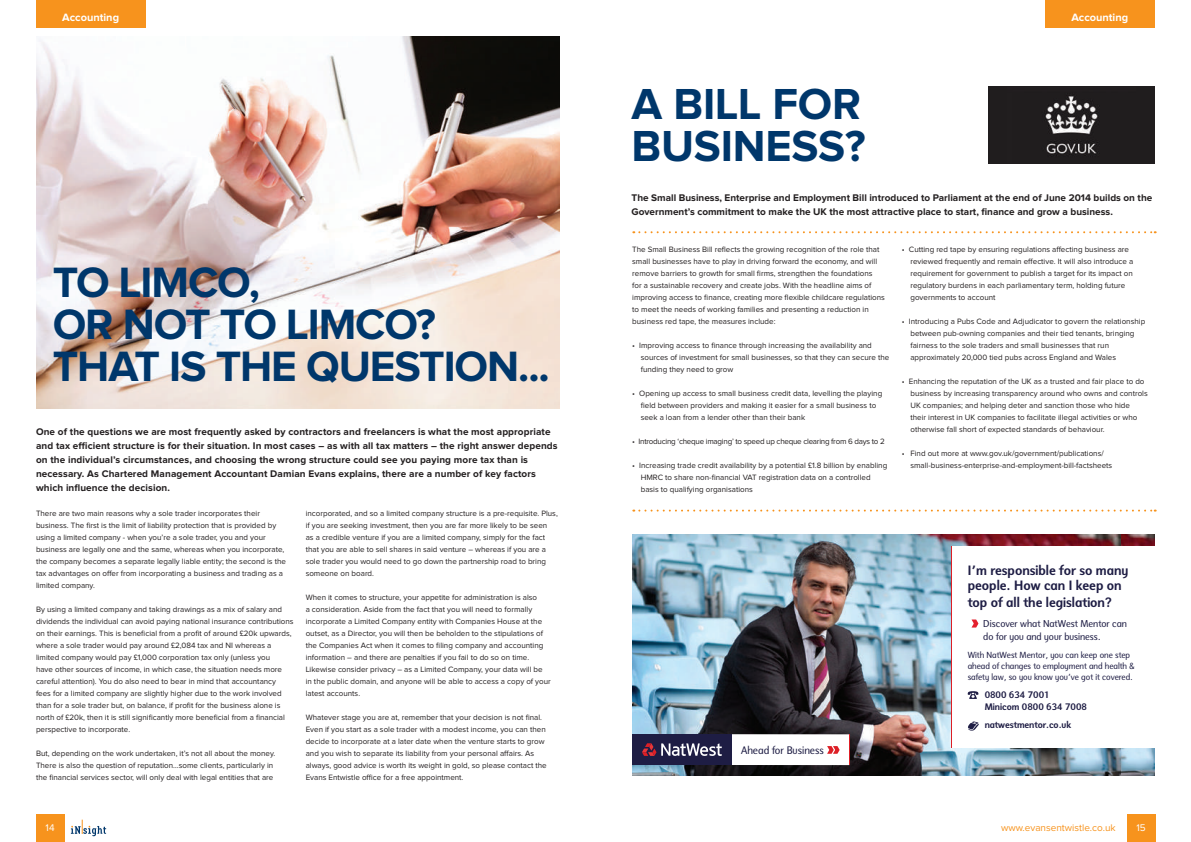
<style>
.page{position:relative;width:1191px;height:842px;background:#fff}
.page>*{position:absolute;margin:0;border:0;box-sizing:border-box;transform-origin:0 0}
.t1{font:700 45px/42px "Proxima Nova";letter-spacing:-.005em;color:#00376b}
.t2{font:700 44px/42px "Proxima Nova";letter-spacing:-.025em;color:#00376b}
.t3{font:700 14.2px/14.7px "Nat West New";color:#1e1d44}
.t4{font:11.4px "Nat West New";color:#1e1d44}
.t5{font:700 11px "Proxima Nova";color:#fff}
.t6{font:10.4px/12.5px "Nat West New";color:#1e1d44}
.t7{font:700 10px/14px "Proxima Nova";letter-spacing:.01em;color:#231f20}
.t8{font:10px "Proxima Nova";color:#f7931d}
.t9{font:10px "Proxima Nova";color:#fff}
.t10{font:700 9.9px/11.9px "Nat West New";color:#1e1d44}
.t11{font:9.2px/11.1px "Nat West New";color:#1e1d44}
.t12{font:8px/12px "Proxima Nova";color:#231f20}
.t13{font:8px "Proxima Nova";letter-spacing:-.03em;color:#231f20}
</style>
<div class="page">
<div style="left:36px;top:814px;width:28px;height:28px;background:#f7931d"></div>
<div style="left:1126px;top:814px;width:29px;height:28px;background:#f7931d"></div>
<svg style="left:71px;top:820px;width:35px;height:16px"></svg>
<img style="left:632px;top:534px;width:488px;height:241px">
<div style="left:951px;top:546px;width:203px;height:201px;background:#fff"></div>
<div style="left:730px;top:734px;width:119px;height:31px;background:#fff"></div>
<div style="left:632px;top:734px;width:99px;height:31px;background:#1e1d44"></div>
<svg style="left:642px;top:743px;width:79px;height:13px"></svg>
<hr style="left:849px;top:734px;width:1px;height:31px;background:#dd1f26">
<svg style="left:827px;top:746px;width:12px;height:8px"></svg>
<hr style="left:950px;top:546px;width:1px;height:201px;background:#dd1f26">
<svg style="left:971px;top:619px;width:7px;height:8px"></svg>
<svg style="left:967px;top:691px;width:11px;height:8px"></svg>
<svg style="left:968px;top:721px;width:10px;height:10px"></svg>
<img style="left:36px;top:36px;width:523px;height:373px">
<div style="left:988px;top:86px;width:166px;height:78px;background:#201d1e"></div>
<img style="left:1045px;top:96px;width:53px;height:58px">
<svg style="left:633px;top:231px;width:522px;height:2px"></svg>
<svg style="left:633px;top:510px;width:522px;height:2px"></svg>
<div style="left:36px;top:0;width:109px;height:27px;background:#f7931d"></div>
<div style="left:1045px;top:0;width:109px;height:27px;background:#f7931d"></div>
<h3 class="t5" style="left:62px;top:12px;width:58px">Accounting</h3>
<h3 class="t5" style="left:1071px;top:12px;width:58px">Accounting</h3>
<h1 class="t1" style="left:631px;top:85px;width:235px">A BILL FOR<br>BUSINESS?</h1>
<h2 class="t2" style="left:53px;top:263px;width:499px">TO LIMCO,<br>OR NOT TO LIMCO?<br>THAT IS THE QUESTION...</h2>
<p class="t7" style="left:36px;top:425px;width:523px">One of the questions we are most frequently asked by contractors and freelancers is what the most appropriate and tax efficient structure is for their situation. In most cases – as with all tax matters – the right answer depends on the individual’s circumstances, and choosing the wrong structure could see you paying more tax than is necessary. As Chartered Management Accountant Damian Evans explains, there are a number of key factors which influence the decision.</p>
<p class="t12" style="left:36px;top:508px;width:251px">There are two main reasons why a sole trader incorporates their business. The first is the limit of liability protection that is provided by using a limited company - when you’re a sole trader, you and your business are legally one and the same, whereas when you incorporate, the company becomes a separate legally liable entity; the second is the tax advantages on offer from incorporating a business and trading as a limited company.</p>
<p class="t12" style="left:36px;top:604px;width:259px">By using a limited company and taking drawings as a mix of salary and dividends the individual can avoid paying national insurance contributions on their earnings. This is beneficial from a profit of around £20k upwards, where a sole trader would pay around £2,084 tax and NI whereas a limited company would pay £1,000 corporation tax only (unless you<br>have other sources of income, in which case, the situation needs more careful attention). You do also need to bear in mind that accountancy<br>fees for a limited company are slightly higher due to the work involved than for a sole trader but, on balance, if profit for the business alone is north of £20k, then it is still significantly more beneficial from a financial perspective to incorporate.</p>
<p class="t12" style="left:36px;top:748px;width:241px">But, depending on the work undertaken, it’s not all about the money.<br>There is also the question of reputation…some clients, particularly in the financial services sector, will only deal with legal entities that are</p>
<p class="t12" style="left:306px;top:508px;width:254px">incorporated, and so a limited company structure is a pre-requisite. Plus, if you are seeking investment, then you are far more likely to be seen<br>as a credible venture if you are a limited company, simply for the fact that you are able to sell shares in said venture – whereas if you are a sole trader you would need to go down the partnership road to bring someone on board.</p>
<p class="t12" style="left:306px;top:592px;width:247px">When it comes to structure, your appetite for administration is also<br>a consideration. Aside from the fact that you will need to formally incorporate a Limited Company entity with Companies House at the outset, as a Director, you will then be beholden to the stipulations of the Companies Act when it comes to filing company and accounting information – and there are penalties if you fail to do so on time.<br>Likewise consider privacy – as a Limited Company, your data will be in the public domain, and anyone will be able to access a copy of your latest accounts.</p>
<p class="t12" style="left:306px;top:712px;width:243px">Whatever stage you are at, remember that your decision is not final.<br>Even if you start as a sole trader with a modest income, you can then decide to incorporate at a later date when the venture starts to grow and you wish to separate its liability from your personal affairs. As always, good advice is worth its weight in gold, so please contact the Evans Entwistle office for a free appointment.</p>
<p class="t7" style="left:631px;top:191px;width:522px">The Small Business, Enterprise and Employment Bill introduced to Parliament at the end of June 2014 builds on the<br>Government’s commitment to make the UK the most attractive place to start, finance and grow a business.</p>
<p class="t12" style="left:632px;top:244px;width:254px">The Small Business Bill reflects the growing recognition of the role that small businesses have to play in driving forward the economy, and will remove barriers to growth for small firms, strengthen the foundations<br>for a sustainable recovery and create jobs. With the headline aims of improving access to finance, creating more flexible childcare regulations to meet the needs of working families and presenting a reduction in business red tape, the measures include:</p>
<p class="t12" style="left:641px;top:340px;width:250px;text-indent:-9px">• Improving access to finance through increasing the availability and sources of investment for small businesses, so that they can secure the funding they need to grow</p>
<p class="t12" style="left:641px;top:388px;width:243px;text-indent:-9px">• Opening up access to small business credit data, levelling the playing field between providers and making it easier for a small business to seek a loan from a lender other than their bank</p>
<p class="t13" style="left:632px;top:438px;width:254px">• Introducing ‘cheque imaging’ to speed up cheque clearing from 6 days to 2</p>
<p class="t12" style="left:641px;top:460px;width:248px;text-indent:-9px">• Increasing trade credit availability by a potential £1.8 billion by enabling<br>HMRC to share non-financial VAT registration data on a controlled basis to qualifying organisations</p>
<p class="t12" style="left:910px;top:244px;width:224px;text-indent:-9px">• Cutting red tape by ensuring regulations affecting business are reviewed frequently and remain effective. It will also introduce a requirement for government to publish a target for its impact on regulatory burdens in each parliamentary term, holding future governments to account</p>
<p class="t12" style="left:910px;top:316px;width:236px;text-indent:-9px">• Introducing a Pubs Code and Adjudicator to govern the relationship between pub-owning companies and their tied tenants, bringing fairness to the sole traders and small businesses that run approximately 20,000 tied pubs across England and Wales</p>
<p class="t12" style="left:910px;top:376px;width:239px;text-indent:-9px">• Enhancing the reputation of the UK as a trusted and fair place to do business by increasing transparency around who owns and controls UK companies; and helping deter and sanction those who hide their interest in UK companies to facilitate illegal activities or who otherwise fall short of expected standards of behaviour.</p>
<p class="t12" style="left:910px;top:448px;width:203px;text-indent:-9px">• Find out more at www.gov.uk/government/publications/ small-business-enterprise-and-employment-bill-factsheets</p>
<h3 class="t4" style="left:741px;top:741px;width:84px">Ahead for Business</h3>
<h3 class="t3" style="left:967px;top:562px;width:162px">I’m responsible for so many people. How can I keep on</h3>
<h3 class="t3" style="left:967px;top:594px;width:146px">top of all the legislation?</h3>
<h3 class="t6" style="left:983px;top:616px;width:145px">Discover what NatWest Mentor can do for you and your business.</h3>
<p class="t11" style="left:967px;top:648px;width:168px">With NatWest Mentor, you can keep one step ahead of changes to employment and health &amp; safety law, so you know you’ve got it covered.</p>
<p class="t10" style="left:984px;top:688px;width:104px">0800 634 7001<br>Minicom 0800 634 7008</p>
<p class="t10" style="left:984px;top:717px;width:88px">natwestmentor.co.uk</p>
<p class="t9" style="left:46px;top:823px;width:10px">14</p>
<p class="t8" style="left:1001px;top:823px;width:116px">www.evansentwistle.co.uk</p>
<p class="t9" style="left:1136px;top:823px;width:11px">15</p>
</div>
